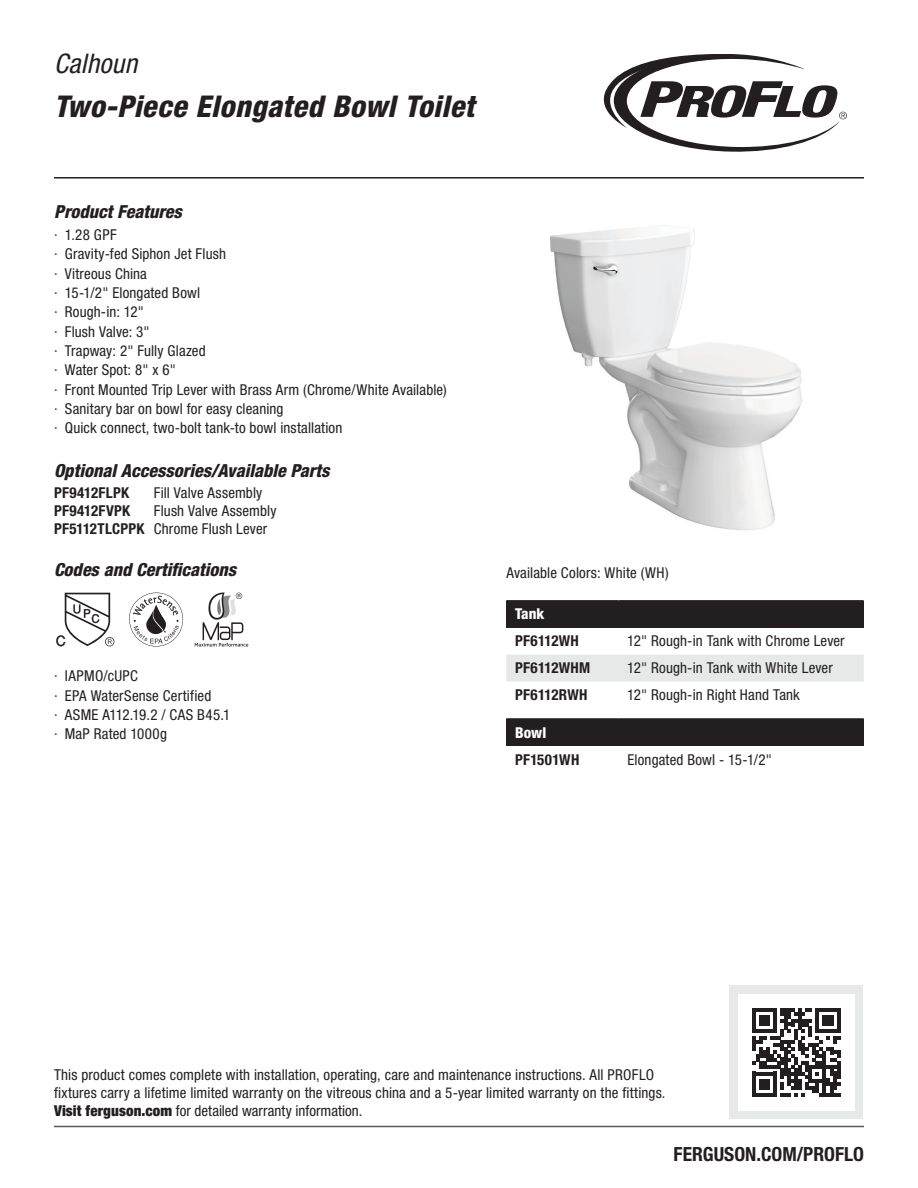
<style>
.page{position:relative;width:918px;height:1188px;background:#fff}
.page>*{position:absolute;margin:0;border:0;box-sizing:border-box;transform-origin:0 0}
.PROFLO_H1_Product_Name_Title_Case_20pt{font:italic 800 condensed 30px "Helvetica Neue LT Std";letter-spacing:.015em;color:#231f20}
.PROFLO_SKU_Number_-_Series_Name{font:italic condensed 27px "Helvetica Neue LT Std";letter-spacing:.015em;color:#231f20}
.t1{font:700 condensed 19.5px "Helvetica Neue LT Std";color:#231f20}
.PROFLO_H3_Section_Header{font:italic 800 condensed 18px "Helvetica Neue LT Std";color:#231f20}
.PROFLO_Body_Text_10pt_-_Left{font:condensed 15px/18px "Helvetica Neue LT Std";letter-spacing:.01em;color:#231f20}
.PROFLO_SKU_Tab_Body_Text{font:condensed 15px "Helvetica Neue LT Std";letter-spacing:.01em;color:#231f20}
.PROFLO_Body_Text_10pt_-_Left-2{font:700 condensed 15px "Helvetica Neue LT Std";letter-spacing:.015em;color:#231f20}
.PROFLO_SKU_Tab_Body_Text-2{font:700 condensed 15px "Helvetica Neue LT Std";letter-spacing:.02em;color:#231f20}
.PROFLO_Body_Text_10pt_-_Left-3{font:condensed 15px "Helvetica Neue LT Std";letter-spacing:.03em;color:#231f20}
.PROFLO_Table_Header_Heavy_Cond_White{font:800 condensed 15px "Helvetica Neue LT Std";color:#fff}
.s1{font-weight:700}
.s2{font-weight:900}
</style>
<div class="page">
<svg style="left:56px;top:593px;width:58px;height:53px"></svg>
<svg style="left:129px;top:593px;width:54px;height:54px"></svg>
<svg style="left:195px;top:593px;width:53px;height:54px"></svg>
<hr style="left:54px;top:1126px;width:810px;height:1px;background:#58595b">
<svg style="left:604px;top:54px;width:243px;height:98px"></svg>
<hr style="left:54px;top:177px;width:810px;height:2px;background:#231f20">
<img style="left:550px;top:225px;width:252px;height:305px">
<div style="left:506px;top:601px;width:358px;height:27px;background:#231f20"></div>
<div style="left:506px;top:655px;width:358px;height:27px;background:#e7e8e8"></div>
<hr style="left:506px;top:600px;width:112px;height:1px;background:#231f20">
<hr style="left:618px;top:600px;width:246px;height:1px;background:#231f20">
<div style="left:506px;top:719px;width:358px;height:27px;background:#231f20"></div>
<hr style="left:506px;top:718px;width:112px;height:1px;background:#231f20">
<hr style="left:618px;top:718px;width:246px;height:1px;background:#231f20">
<div style="left:730px;top:986px;width:133px;height:133px;background:#e7e8e8"></div>
<div style="left:738px;top:994px;width:116px;height:117px;background:#fff"></div>
<svg style="left:752px;top:1009px;width:88px;height:87px"></svg>
<p class="PROFLO_SKU_Number_-_Series_Name" style="left:54px;top:48px;width:85px">Calhoun</p>
<p class="PROFLO_H1_Product_Name_Title_Case_20pt" style="left:54px;top:88px;width:422px">Two-Piece Elongated Bowl Toilet</p>
<p class="PROFLO_H3_Section_Header" style="left:54px;top:201px;width:129px">Product Features</p>
<p class="PROFLO_Body_Text_10pt_-_Left" style="left:54px;top:225px;width:64px">· 1.28 GPF</p>
<p class="PROFLO_Body_Text_10pt_-_Left" style="left:54px;top:245px;width:174px">· Gravity-fed Siphon Jet Flush</p>
<p class="PROFLO_Body_Text_10pt_-_Left" style="left:54px;top:264px;width:94px">· Vitreous China</p>
<p class="PROFLO_Body_Text_10pt_-_Left" style="left:54px;top:284px;width:148px">· 15-1/2" Elongated Bowl</p>
<p class="PROFLO_Body_Text_10pt_-_Left" style="left:54px;top:303px;width:91px">· Rough-in: 12"</p>
<p class="PROFLO_Body_Text_10pt_-_Left" style="left:54px;top:322px;width:97px">· Flush Valve: 3"</p>
<p class="PROFLO_Body_Text_10pt_-_Left" style="left:54px;top:342px;width:153px">· Trapway: 2" Fully Glazed</p>
<p class="PROFLO_Body_Text_10pt_-_Left" style="left:54px;top:361px;width:123px">· Water Spot: 8" x 6"</p>
<p class="PROFLO_Body_Text_10pt_-_Left" style="left:54px;top:380px;width:394px">· Front Mounted Trip Lever with Brass Arm (Chrome/White Available)</p>
<p class="PROFLO_Body_Text_10pt_-_Left" style="left:54px;top:400px;width:231px">· Sanitary bar on bowl for easy cleaning</p>
<p class="PROFLO_Body_Text_10pt_-_Left" style="left:54px;top:419px;width:290px">· Quick connect, two-bolt tank-to bowl installation</p>
<p class="PROFLO_H3_Section_Header" style="left:54px;top:459px;width:277px">Optional Accessories/Available Parts</p>
<p class="PROFLO_SKU_Tab_Body_Text-2" style="left:54px;top:484px;width:77px">PF9412FLPK</p>
<p class="PROFLO_SKU_Tab_Body_Text" style="left:154px;top:484px;width:110px">Fill Valve Assembly</p>
<p class="PROFLO_SKU_Tab_Body_Text-2" style="left:54px;top:502px;width:78px">PF9412FVPK</p>
<p class="PROFLO_SKU_Tab_Body_Text" style="left:154px;top:502px;width:124px">Flush Valve Assembly</p>
<p class="PROFLO_SKU_Tab_Body_Text" style="left:54px;top:520px;width:215px"><span class="s1">PF5112TLCPPK</span> Chrome Flush Lever</p>
<p class="PROFLO_H3_Section_Header" style="left:54px;top:558px;width:184px">Codes and Certifications</p>
<p class="PROFLO_Body_Text_10pt_-_Left-3" style="left:54px;top:667px;width:86px">· IAPMO/cUPC</p>
<p class="PROFLO_Body_Text_10pt_-_Left" style="left:54px;top:686px;width:159px">· EPA WaterSense Certified</p>
<p class="PROFLO_Body_Text_10pt_-_Left" style="left:54px;top:706px;width:178px">· ASME A112.19.2 / CAS B45.1</p>
<p class="PROFLO_Body_Text_10pt_-_Left" style="left:54px;top:725px;width:114px">· MaP Rated 1000g</p>
<p class="PROFLO_Body_Text_10pt_-_Left" style="left:507px;top:563px;width:164px">Available Colors: White (WH)</p>
<p class="PROFLO_Table_Header_Heavy_Cond_White" style="left:515px;top:605px;width:31px">Tank</p>
<p class="PROFLO_Body_Text_10pt_-_Left-2" style="left:515px;top:632px;width:65px">PF6112WH</p>
<p class="PROFLO_Body_Text_10pt_-_Left" style="left:627px;top:632px;width:219px">12" Rough-in Tank with Chrome Lever</p>
<p class="PROFLO_Body_Text_10pt_-_Left-2" style="left:515px;top:659px;width:77px">PF6112WHM</p>
<p class="PROFLO_Body_Text_10pt_-_Left" style="left:627px;top:659px;width:207px">12" Rough-in Tank with White Lever</p>
<p class="PROFLO_Body_Text_10pt_-_Left-2" style="left:515px;top:686px;width:74px">PF6112RWH</p>
<p class="PROFLO_Body_Text_10pt_-_Left" style="left:627px;top:686px;width:174px">12" Rough-in Right Hand Tank</p>
<p class="PROFLO_Table_Header_Heavy_Cond_White" style="left:515px;top:723px;width:33px">Bowl</p>
<p class="PROFLO_Body_Text_10pt_-_Left-2" style="left:515px;top:750px;width:66px">PF1501WH</p>
<p class="PROFLO_Body_Text_10pt_-_Left" style="left:627px;top:750px;width:146px">Elongated Bowl - 15-1/2"</p>
<p class="PROFLO_Body_Text_10pt_-_Left" style="left:54px;top:1066px;width:613px">This product comes complete with installation, operating, care and maintenance instructions. All PROFLO fixtures carry a lifetime limited warranty on the vitreous china and a 5-year limited warranty on the fittings.<br><span class="s2">Visit ferguson.com</span> for detailed warranty information.</p>
<p class="t1" style="left:674px;top:1142px;width:192px">FERGUSON.COM/PROFLO</p>
</div>
